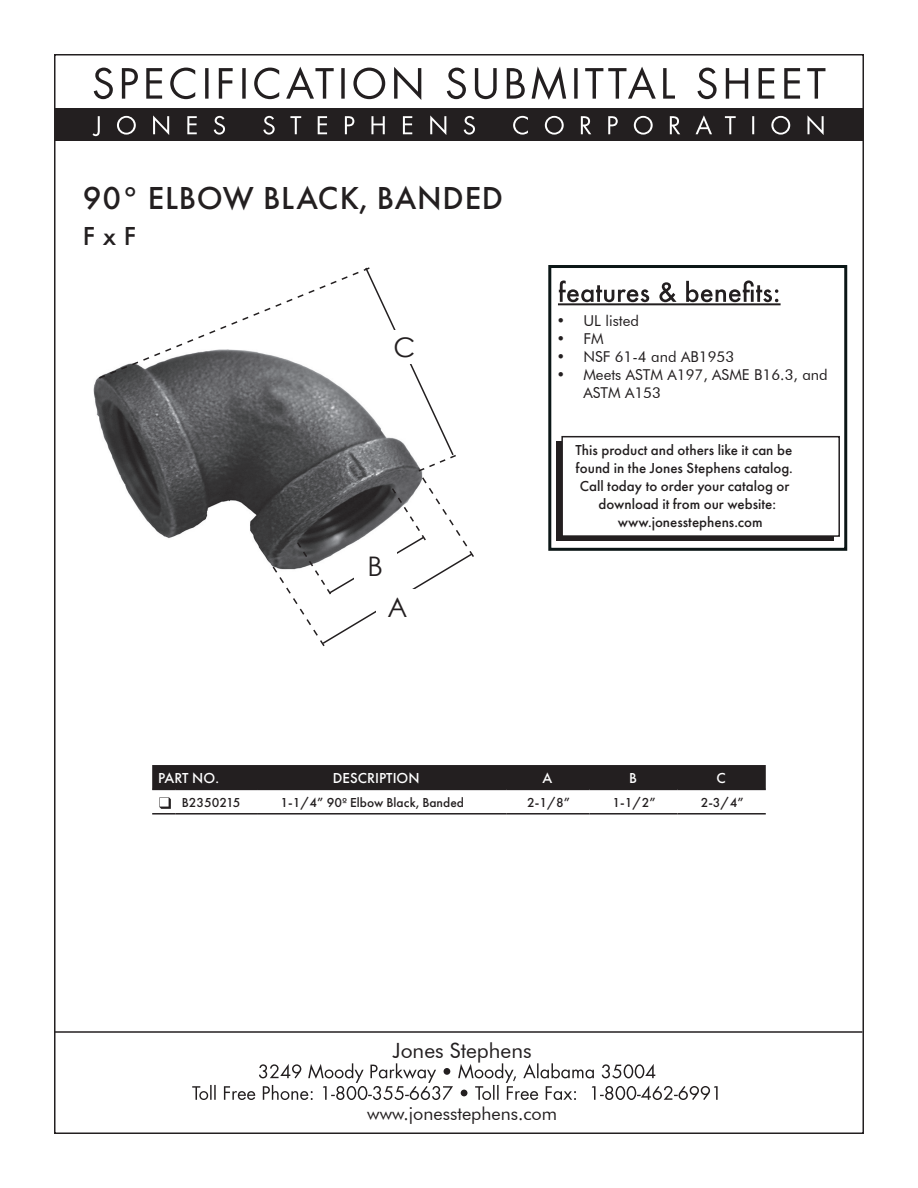
<style>
.page{position:relative;width:918px;height:1188px;background:#fff}
.page>*{position:absolute;margin:0;border:0;box-sizing:border-box;transform-origin:0 0}
.t1{font:500 33px "Futura PT";letter-spacing:.025em;color:#231f20}
.t2{font:500 27px "Futura PT";color:#231f20}
.t3{font:27px "Century Gothic";color:#231f20}
.t4{font:21px "Futura BT";color:#231f20}
.t5{font:18px "Futura BT";color:#231f20}
.t6{font:500 15px "Futura PT";color:#231f20}
.t7{font:15px/18px "Futura BT";color:#231f20}
.t8{font:500 15px "Futura PT";color:#fff}
.t9{font:500 13.5px "Futura PT";color:#231f20}
</style>
<div class="page">
<svg style="left:94px;top:66px;width:731px;height:34px"></svg>
<div style="left:55px;top:109px;width:808px;height:32px;background:#231f20"></div>
<svg style="left:93px;top:115px;width:731px;height:21px"></svg>
<hr style="left:54px;top:1031px;width:808px;height:2px;background:#231f20">
<div style="left:548px;top:265px;width:299px;height:286px;border:3px solid #0b1616"></div>
<hr style="left:558px;top:303px;width:223px;height:2px;background:#231f20">
<svg style="left:559px;top:280px;width:219px;height:22px"></svg>
<div style="left:556px;top:441px;width:277px;height:100px;background:#231f20"></div>
<div style="left:562px;top:437px;width:277px;height:99px;background:#fff"></div>
<div style="left:561px;top:436px;width:279px;height:101px;border:2px solid #231f20"></div>
<div style="left:152px;top:765px;width:614px;height:25px;background:#231f20"></div>
<hr style="left:176px;top:789px;width:81px;height:1px;background:#231f20">
<hr style="left:257px;top:789px;width:250px;height:1px;background:#231f20">
<hr style="left:507px;top:789px;width:82px;height:1px;background:#231f20">
<hr style="left:589px;top:789px;width:89px;height:1px;background:#231f20">
<hr style="left:678px;top:789px;width:88px;height:1px;background:#231f20">
<hr style="left:152px;top:813px;width:24px;height:2px;background:#231f20">
<hr style="left:176px;top:813px;width:81px;height:2px;background:#231f20">
<hr style="left:257px;top:813px;width:250px;height:2px;background:#231f20">
<hr style="left:507px;top:813px;width:82px;height:2px;background:#231f20">
<hr style="left:589px;top:813px;width:89px;height:2px;background:#231f20">
<hr style="left:678px;top:813px;width:88px;height:2px;background:#231f20">
<svg style="left:192px;top:1063px;width:526px;height:37px"></svg>
<svg style="left:97px;top:267px;width:377px;height:380px"></svg>
<div style="left:383px;top:330px;width:43px;height:33px;background:#fff"></div>
<svg style="left:159px;top:797px;width:12px;height:12px"></svg>
<h1 class="t1" style="left:83px;top:178px;width:422px">90° ELBOW BLACK, BANDED</h1>
<h2 class="t2" style="left:83px;top:220px;width:54px">FxF</h2>
<h2 class="t3" style="left:394px;top:328px;width:23px">C</h2>
<h2 class="t3" style="left:368px;top:547px;width:17px">B</h2>
<h2 class="t3" style="left:388px;top:588px;width:21px">A</h2>
<p class="t7" style="left:556px;top:311px;width:84px">• UL listed</p>
<p class="t7" style="left:556px;top:329px;width:49px">• FM</p>
<p class="t7" style="left:556px;top:347px;width:179px">• NSF 61-4 and AB1953</p>
<p class="t7" style="left:583px;top:365px;width:246px;text-indent:-27px">• Meets ASTM A197, ASME B16.3, and<br>ASTM A153</p>
<p class="t6" style="left:576px;top:441px;width:218px">This product and others like it can be</p>
<p class="t6" style="left:576px;top:459px;width:219px">found in the Jones Stephens catalog.</p>
<p class="t6" style="left:580px;top:477px;width:211px">Call today to order your catalog or</p>
<p class="t6" style="left:599px;top:495px;width:179px">download it from our website:</p>
<p class="t6" style="left:618px;top:513px;width:146px">www.jonesstephens.com</p>
<p class="t8" style="left:158px;top:769px;width:62px">PART NO.</p>
<p class="t8" style="left:333px;top:769px;width:88px">DESCRIPTION</p>
<p class="t8" style="left:543px;top:769px;width:11px">A</p>
<p class="t8" style="left:629px;top:769px;width:9px">B</p>
<p class="t8" style="left:716px;top:769px;width:11px">C</p>
<p class="t9" style="left:182px;top:794px;width:60px">B2350215</p>
<p class="t9" style="left:280px;top:794px;width:185px">1-1/4” 90º Elbow Black, Banded</p>
<p class="t9" style="left:527px;top:794px;width:45px">2-1/8”</p>
<p class="t9" style="left:613px;top:794px;width:45px">1-1/2”</p>
<p class="t9" style="left:701px;top:794px;width:45px">2-3/4”</p>
<h3 class="t4" style="left:393px;top:1037px;width:141px">Jones Stephens</h3>
<p class="t5" style="left:367px;top:1103px;width:191px">www.jonesstephens.com</p>
</div>
